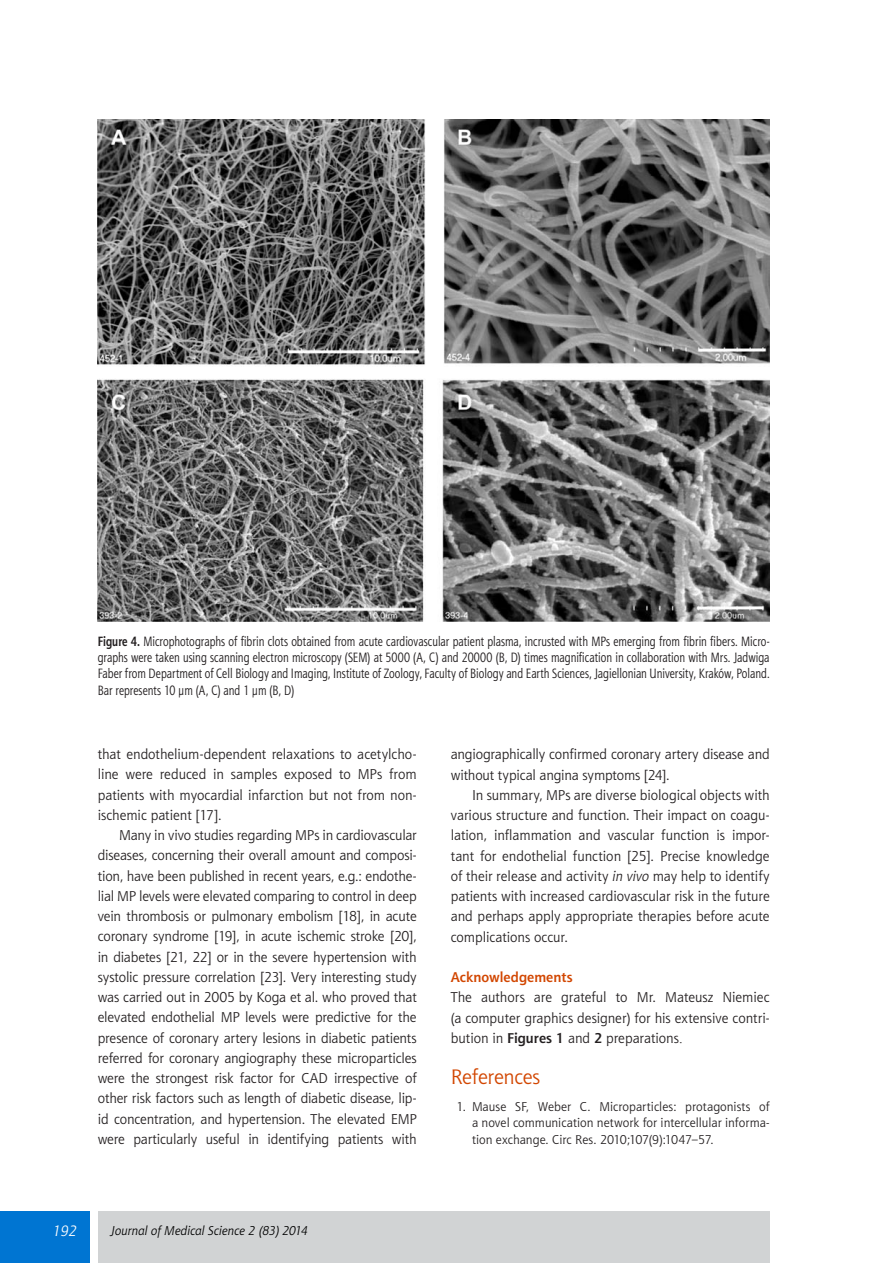
<style>
.page{position:relative;width:893px;height:1263px;background:#fff}
.page>*{position:absolute;margin:0;border:0;box-sizing:border-box;transform-origin:0 0}
.t1{font:21px "Aerton TTEFN";letter-spacing:-.015em;color:#d24600}
.t2{font:italic 15px "Aerton TTEFN";color:#fff}
.t3{font:14.25px/20.2px "Aerton TTEFN";color:#231f20;text-align:justify}
.t4{font:700 14.25px "Aerton TTEFN";letter-spacing:.005em;color:#d24600}
.t5{font:13.5px/16.2px "Aerton Cnd TTEFN";color:#231f20;text-align:justify}
.t6{font:12.75px/16.5px "Aerton TTEFN";color:#231f20;text-align:justify}
.t7{font:italic 12.75px "Aerton TTEFN";color:#000}
.s1{font-weight:700}
.s2{font-style:italic}
.s3{font-family:"Times New Roman"}
</style>
<div class="page">
<div style="left:0;top:1212px;width:89px;height:51px;background:#0075d2"></div>
<div style="left:98px;top:1212px;width:672px;height:51px;background:#d1d3d4"></div>
<img style="left:98px;top:119px;width:672px;height:502px">
<p class="t5" style="left:98px;top:633px;width:673px"><span class="s1">Figure 4.</span> Microphotographs of fibrin clots obtained from acute cardiovascular patient plasma, incrusted with MPs emerging from fibrin fibers. Micro&shy;graphs were taken using scanning electron microscopy (SEM) at 5000 (A, C) and 20000 (B, D) times magnification in collaboration with Mrs. Jadwiga Faber from Department of Cell Biology and Imaging, Institute of Zoology, Faculty of Biology and Earth Sciences, Jagiellonian University, Kraków, Poland.<br>Bar represents 10 μm (A, C) and 1 μm (B, D)</p>
<p class="t3" style="left:98px;top:744px;width:320px">that endothelium-dependent relaxations to acetylcho&shy;line were reduced in samples exposed to MPs from patients with myocardial infarction but not from non&shy;ischemic patient [17].</p>
<p class="t3" style="left:98px;top:825px;width:321px;text-indent:21px">Many in vivo studies regarding MPs in cardiovascular diseases, concerning their overall amount and composi&shy;tion, have been published in recent years, e.g.: endothe&shy;lial MP levels were elevated comparing to control in deep vein thrombosis or pulmonary embolism [18], in acute coronary syndrome [19], in acute ischemic stroke [20], in diabetes [21, 22] or in the severe hypertension with systolic pressure correlation [23]. Very interesting study was carried out in 2005 by Koga et al. who proved that elevated endothelial MP levels were predictive for the presence of coronary artery lesions in diabetic patients referred for coronary angiography these microparticles were the strongest risk factor for CAD irrespective of other risk factors such as length of diabetic disease, lip&shy;id concentration, and hypertension. The elevated EMP were particularly useful in identifying patients with</p>
<p class="t2" style="left:52px;top:1222px;width:26px">192</p>
<p class="t7" style="left:111px;top:1223px;width:199px">Journal of Medical Science 2 (83) 2014</p>
<p class="t3" style="left:451px;top:744px;width:320px">angiographically confirmed coronary artery disease and without typical angina symptoms [24].</p>
<p class="t3" style="left:451px;top:785px;width:320px;text-indent:21px">In summary, MPs are diverse biological objects with various structure and function. Their impact on coagu&shy;lation, inflammation and vascular function is impor&shy;tant for endothelial function [25]. Precise knowledge of their release and activity <span class="s2">in vivo</span> may help to identify patients with increased cardiovascular risk in the future and perhaps apply appropriate therapies before acute complications occur.</p>
<p class="t4" style="left:451px;top:969px;width:123px">Acknowledgements</p>
<p class="t3" style="left:451px;top:987px;width:321px">The authors are grateful to Mr. Mateusz Niemiec (a computer graphics designer) for his extensive contri&shy;bution in <span class="s1">Figures 1</span> and <span class="s1">2</span> preparations<span class="s3">.</span></p>
<h1 class="t1" style="left:451px;top:1065px;width:91px">References</h1>
<p class="t6" style="left:472px;top:1098px;width:299px;text-indent:-15px">1. Mause SF, Weber C. Microparticles: protagonists of a novel communication network for intercellular informa&shy;tion exchange. Circ Res. 2010;107(9):1047–57.</p>
</div>
